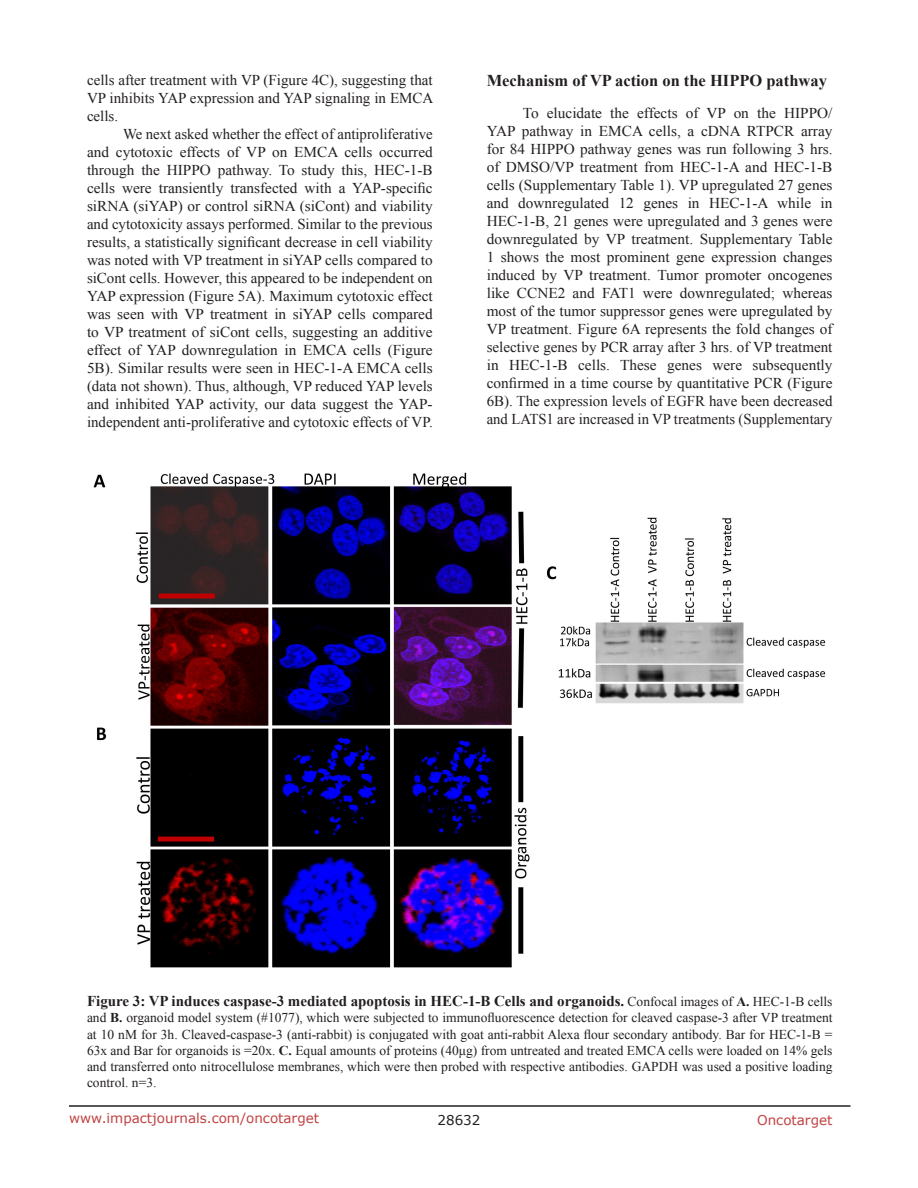
<style>
.page{position:relative;width:918px;height:1188px;background:#fff}
.page>*{position:absolute;margin:0;border:0;box-sizing:border-box;transform-origin:0 0}
.SubHeading{font:700 16.5px "Times New Roman";color:#231f20}
.BodyText{font:15px/18px "Times New Roman";color:#231f20;text-align:justify}
.figuretext{font:700 15px "Times New Roman";color:#231f20}
.figuretext-2{font:13.5px/16.2px "Times New Roman";color:#231f20;text-align:justify}
.t1{font:13.5px "Verdana";color:#c24141}
.t2{font:13.5px "Verdana";color:#231f20}
.s1{font-weight:400;font-size:13.5px}
.s2{font-size:13.5px}
.s3{font-weight:700}
</style>
<div class="page">
<hr style="left:69px;top:1105px;width:781px;height:2px;background:#231f20">
<img style="left:93px;top:472px;width:733px;height:496px">
<p class="BodyText" style="left:87px;top:71px;width:348px">cells after treatment with VP (Figure 4C), suggesting that VP inhibits YAP expression and YAP signaling in EMCA cells.</p>
<p class="BodyText" style="left:87px;top:125px;width:347px;text-indent:36px">We next asked whether the effect of antiproliferative and cytotoxic effects of VP on EMCA cells occurred through the HIPPO pathway. To study this, HEC-1-B cells were transiently transfected with a YAP-specific siRNA (siYAP) or control siRNA (siCont) and viability and cytotoxicity assays performed. Similar to the previous results, a statistically significant decrease in cell viability was noted with VP treatment in siYAP cells compared to siCont cells. However, this appeared to be independent on YAP expression (Figure 5A). Maximum cytotoxic effect was seen with VP treatment in siYAP cells compared to VP treatment of siCont cells, suggesting an additive effect of YAP downregulation in EMCA cells (Figure 5B). Similar results were seen in HEC-1-A EMCA cells (data not shown). Thus, although, VP reduced YAP levels and inhibited YAP activity, our data suggest the YAP&shy;independent anti-proliferative and cytotoxic effects of VP.</p>
<p class="SubHeading" style="left:487px;top:69px;width:342px">Mechanism of VP action on the HIPPO pathway</p>
<p class="BodyText" style="left:487px;top:103px;width:347px;text-indent:36px">To elucidate the effects of VP on the HIPPO/ YAP pathway in EMCA cells, a cDNA RTPCR array for 84 HIPPO pathway genes was run following 3 hrs. of DMSO/VP treatment from HEC-1-A and HEC-1-B cells (Supplementary Table 1). VP upregulated 27 genes and downregulated 12 genes in HEC-1-A while in HEC-1-B, 21 genes were upregulated and 3 genes were downregulated by VP treatment. Supplementary Table 1 shows the most prominent gene expression changes induced by VP treatment. Tumor promoter oncogenes like CCNE2 and FAT1 were downregulated; whereas most of the tumor suppressor genes were upregulated by VP treatment. Figure 6A represents the fold changes of selective genes by PCR array after 3 hrs. of VP treatment in HEC-1-B cells. These genes were subsequently confirmed in a time course by quantitative PCR (Figure 6B). The expression levels of EGFR have been decreased and LATS1 are increased in VP treatments (Supplementary</p>
<p class="figuretext" style="left:87px;top:990px;width:747px">Figure 3: VP induces caspase-3 mediated apoptosis in HEC-1-B Cells and organoids. <span class="s1">Confocal images of</span> <span class="s2">A.</span> <span class="s1">HEC-1-B cells</span></p>
<p class="figuretext-2" style="left:87px;top:1009px;width:747px">and <span class="s3">B.</span> organoid model system (#1077), which were subjected to immunofluorescence detection for cleaved caspase-3 after VP treatment at 10 nM for 3h. Cleaved-caspase-3 (anti-rabbit) is conjugated with goat anti-rabbit Alexa flour secondary antibody. Bar for HEC-1-B = 63x and Bar for organoids is =20x. <span class="s3">C.</span> Equal amounts of proteins (40μg) from untreated and treated EMCA cells were loaded on 14% gels and transferred onto nitrocellulose membranes, which were then probed with respective antibodies. GAPDH was used a positive loading control. n=3.</p>
<p class="t1" style="left:69px;top:1109px;width:252px">www.impactjournals.com/oncotarget</p>
<p class="t2" style="left:438px;top:1111px;width:44px">28632</p>
<p class="t1" style="left:757px;top:1111px;width:77px">Oncotarget</p>
</div>
